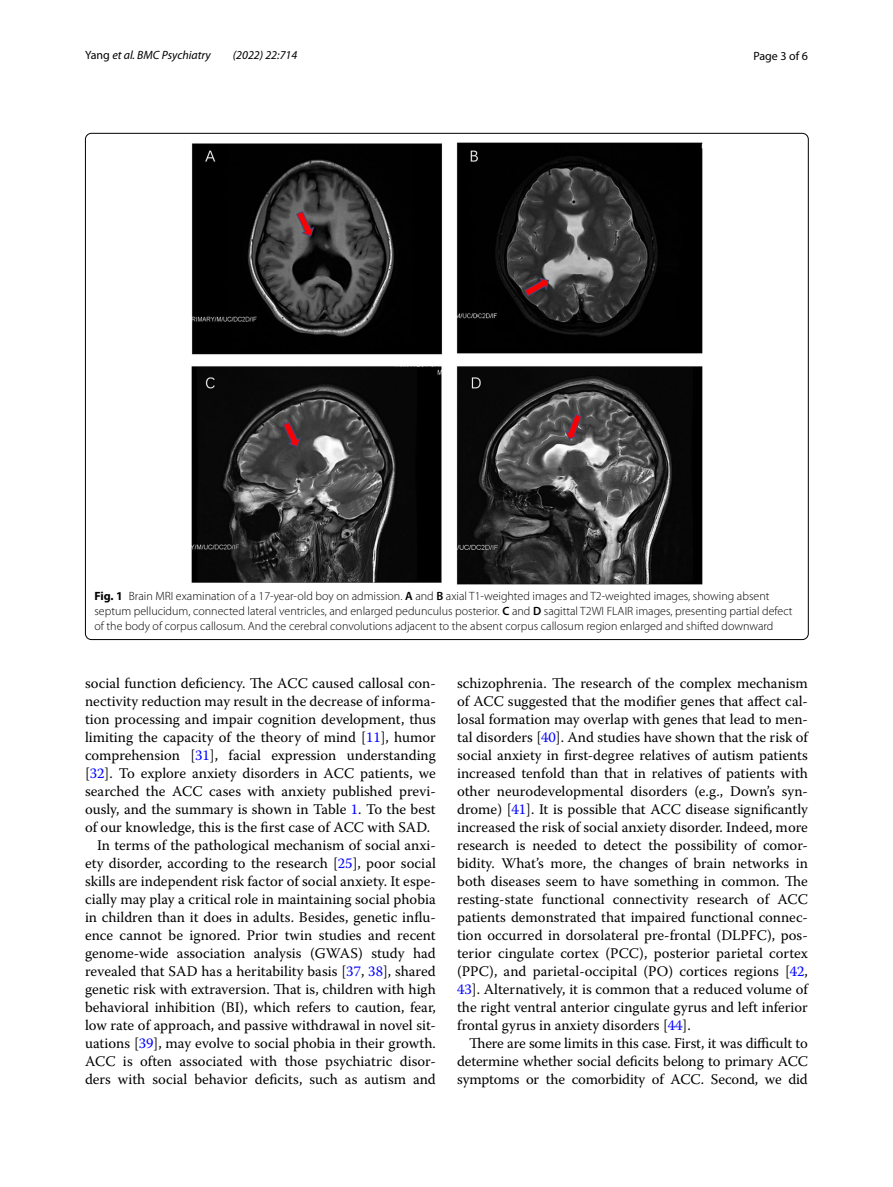
<style>
.page{position:relative;width:893px;height:1187px;background:#fff}
.page>*{position:absolute;margin:0;border:0;box-sizing:border-box;transform-origin:0 0}
.t1{font:14.7px/18px "Warnock Pro";color:#000;text-align:justify}
.t2{font:300 12px/15px "Myriad Pro";color:#000}
.t3{font:italic 12px "Myriad Pro";color:#000}
.t4{font:12px "Myriad Pro";color:#000}
.s1{font-style:normal}
.s2{font-weight:700}
.s3{font-weight:600}
.s4{color:#00f}
</style>
<div class="page">
<img style="left:192px;top:142px;width:510px;height:442px">
<p class="t3" style="left:85px;top:48px;width:127px"><span class="s1">Yang</span> et al. BMC Psychiatry</p>
<p class="t3" style="left:233px;top:48px;width:66px">(2022) 22:714</p>
<p class="t4" style="left:753px;top:48px;width:56px">Page 3 of 6</p>
<p class="t2" style="left:94px;top:588px;width:700px"><span class="s2">Fig. 1</span> Brain MRI examination of a 17-year-old boy on admission. <span class="s3">A</span> and <span class="s3">B</span> axial T1-weighted images and T2-weighted images, showing absent septum pellucidum, connected lateral ventricles, and enlarged pedunculus posterior. <span class="s3">C</span> and <span class="s3">D</span> sagittal T2WI FLAIR images, presenting partial defect of the body of corpus callosum. And the cerebral convolutions adjacent to the absent corpus callosum region enlarged and shifted downward</p>
<p class="t1" style="left:85px;top:674px;width:352px">social function deficiency. The ACC caused callosal con-</p>
<p class="t1" style="left:85px;top:692px;width:352px">nectivity reduction may result in the decrease of informa-</p>
<p class="t1" style="left:85px;top:710px;width:352px">tion processing and impair cognition development, thus</p>
<p class="t1" style="left:85px;top:728px;width:352px">limiting the capacity of the theory of mind [<span class="s4">11</span>], humor</p>
<p class="t1" style="left:85px;top:746px;width:352px">comprehension [<span class="s4">31</span>], facial expression understanding</p>
<p class="t1" style="left:85px;top:764px;width:352px">[<span class="s4">32</span>]. To explore anxiety disorders in ACC patients, we</p>
<p class="t1" style="left:85px;top:782px;width:352px">searched the ACC cases with anxiety published previ-</p>
<p class="t1" style="left:85px;top:800px;width:352px">ously, and the summary is shown in Table <span class="s4">1</span>. To the best</p>
<p class="t1" style="left:85px;top:818px;width:347px">of our knowledge, this is the first case of ACC with SAD.</p>
<p class="t1" style="left:97px;top:836px;width:340px">In terms of the pathological mechanism of social anxi-</p>
<p class="t1" style="left:85px;top:854px;width:352px">ety disorder, according to the research [<span class="s4">25</span>], poor social</p>
<p class="t1" style="left:85px;top:872px;width:352px">skills are independent risk factor of social anxiety. It espe-</p>
<p class="t1" style="left:85px;top:890px;width:352px">cially may play a critical role in maintaining social phobia</p>
<p class="t1" style="left:85px;top:908px;width:352px">in children than it does in adults. Besides, genetic influ-</p>
<p class="t1" style="left:85px;top:926px;width:352px">ence cannot be ignored. Prior twin studies and recent</p>
<p class="t1" style="left:85px;top:944px;width:352px">genome-wide association analysis (GWAS) study had</p>
<p class="t1" style="left:85px;top:962px;width:352px">revealed that SAD has a heritability basis [<span class="s4">37</span>, <span class="s4">38</span>], shared</p>
<p class="t1" style="left:85px;top:980px;width:352px">genetic risk with extraversion. That is, children with high</p>
<p class="t1" style="left:85px;top:998px;width:352px">behavioral inhibition (BI), which refers to caution, fear,</p>
<p class="t1" style="left:85px;top:1016px;width:352px">low rate of approach, and passive withdrawal in novel sit-</p>
<p class="t1" style="left:85px;top:1034px;width:352px">uations [<span class="s4">39</span>], may evolve to social phobia in their growth.</p>
<p class="t1" style="left:85px;top:1052px;width:352px">ACC is often associated with those psychiatric disor-</p>
<p class="t1" style="left:85px;top:1070px;width:352px">ders with social behavior deficits, such as autism and</p>
<p class="t1" style="left:457px;top:674px;width:352px">schizophrenia. The research of the complex mechanism of ACC suggested that the modifier genes that affect cal&shy;losal formation may overlap with genes that lead to men&shy;tal disorders [<span class="s4">40</span>]. And studies have shown that the risk of social anxiety in first-degree relatives of autism patients increased tenfold than that in relatives of patients with other neurodevelopmental disorders (e.g., Down’s syn&shy;drome) [<span class="s4">41</span>]. It is possible that ACC disease significantly increased the risk of social anxiety disorder. Indeed, more research is needed to detect the possibility of comor&shy;bidity. What’s more, the changes of brain networks in both diseases seem to have something in common. The resting-state functional connectivity research of ACC patients demonstrated that impaired functional connec&shy;tion occurred in dorsolateral pre-frontal (DLPFC), pos&shy;terior cingulate cortex (PCC), posterior parietal cortex (PPC), and parietal-occipital (PO) cortices regions [<span class="s4">42</span>, <span class="s4">43</span>]. Alternatively, it is common that a reduced volume of the right ventral anterior cingulate gyrus and left inferior frontal gyrus in anxiety disorders [<span class="s4">44</span>].</p>
<p class="t1" style="left:457px;top:1034px;width:352px;text-indent:12px">There are some limits in this case. First, it was difficult to determine whether social deficits belong to primary ACC symptoms or the comorbidity of ACC. Second, we did</p>
</div>
